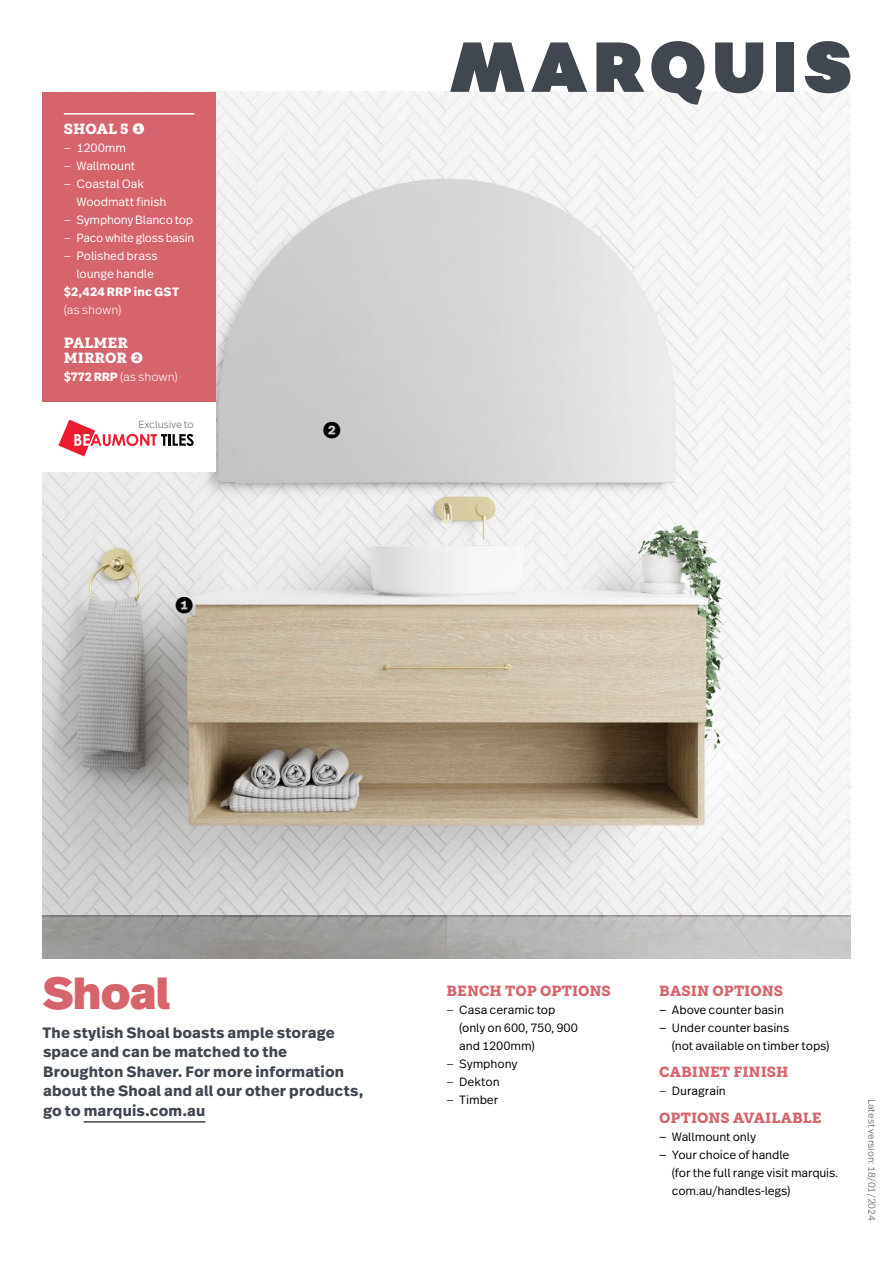
<style>
.page{position:relative;width:893px;height:1263px;background:#fff}
.page>*{position:absolute;margin:0;border:0;box-sizing:border-box;transform-origin:0 0}
.t1{font:900 45px "Real Text Pro";letter-spacing:-.015em;color:#d6646c}
.t2{font:700 22.5px "Real Text Pro";color:#000}
.t3{font:700 15px/19.5px "Real Text Pro";letter-spacing:.01em;color:#40474f}
.t4{font:900 15px "Weekly Pro";letter-spacing:.005em;color:#d6646c}
.t5{font:900 15px/15px "Weekly Pro";letter-spacing:.005em;color:#fff}
.t6{font:300 12px/18px "Real Text Pro";letter-spacing:-.01em;color:#000}
.t7{font:300 12px/18px "Real Text Pro";letter-spacing:-.01em;color:#fff}
.t8{font:300 12px "Real Text Pro";letter-spacing:-.005em;color:#fff}
.t9{font:700 12px "Real Text Pro";letter-spacing:.015em;color:#fff}
.t10{font:300 10.35px "Real Text Pro";letter-spacing:-.015em;color:#5d636a}
.t11{font:300 9.75px "Real Text Pro";letter-spacing:-.01em;color:#4d4d4f}
.s1{font-family:"Real Text Pro";font-weight:700}
.s2{font-style:inherit}
.s3{font-weight:700}
</style>
<div class="page">
<hr style="left:84px;top:1121px;width:121px;height:2px;background:#40474f">
<img style="left:43px;top:92px;width:807px;height:866px">
<div style="left:43px;top:92px;width:173px;height:310px;background:#d6646c"></div>
<hr style="left:64px;top:113px;width:130px;height:2px;background:#fff">
<svg style="left:450px;top:42px;width:75px;height:50px"></svg>
<svg style="left:531px;top:42px;width:56px;height:50px"></svg>
<svg style="left:596px;top:42px;width:48px;height:50px"></svg>
<svg style="left:715px;top:42px;width:48px;height:51px"></svg>
<div style="left:777px;top:42px;width:17px;height:50px;background:#40474f"></div>
<svg style="left:805px;top:41px;width:45px;height:52px"></svg>
<svg style="left:651px;top:41px;width:53px;height:64px"></svg>
<div style="left:43px;top:402px;width:173px;height:69px;background:#fff"></div>
<svg style="left:58px;top:420px;width:136px;height:36px"></svg>
<p class="t5" style="left:64px;top:121px;width:83px">SHOAL 5 <span class="s1">❶</span></p>
<p class="t7" style="left:64px;top:138px;width:64px"><span class="s2">—</span> 1200mm</p>
<p class="t7" style="left:64px;top:156px;width:73px"><span class="s2">—</span> Wallmount</p>
<p class="t7" style="left:77px;top:174px;width:92px;text-indent:-13px"><span class="s2">—</span> Coastal Oak<br>Woodmatt finish</p>
<p class="t7" style="left:64px;top:210px;width:131px"><span class="s2">—</span> Symphony Blanco top</p>
<p class="t7" style="left:64px;top:228px;width:132px"><span class="s2">—</span> Paco white gloss basin</p>
<p class="t7" style="left:77px;top:246px;width:83px;text-indent:-13px"><span class="s2">—</span> Polished brass lounge handle</p>
<p class="t9" style="left:64px;top:283px;width:117px">$2,424 RRP inc GST</p>
<p class="t8" style="left:64px;top:301px;width:59px">(as shown)</p>
<p class="t5" style="left:64px;top:335px;width:82px">PALMER<br>MIRROR <span class="s1">❷</span></p>
<p class="t8" style="left:64px;top:368px;width:116px"><span class="s3">$772 RRP</span> (as shown)</p>
<p class="t10" style="left:138px;top:417px;width:57px">Exclusive to</p>
<h2 class="t2" style="left:174px;top:589px;width:22px">❶</h2>
<h2 class="t2" style="left:322px;top:414px;width:22px">❷</h2>
<h1 class="t1" style="left:43px;top:959px;width:129px">Shoal</h1>
<p class="t3" style="left:43px;top:1022px;width:322px">The stylish Shoal boasts ample storage space and can be matched to the Broughton Shaver. For more information about the Shoal and all our other products, go to marquis.com.au</p>
<p class="t4" style="left:446px;top:981px;width:166px">BENCH TOP OPTIONS</p>
<p class="t6" style="left:459px;top:1000px;width:120px;text-indent:-13px"><span class="s2">—</span> Casa ceramic top (only on 600, 750, 900 and 1200mm)</p>
<p class="t6" style="left:446px;top:1054px;width:73px"><span class="s2">—</span> Symphony</p>
<p class="t6" style="left:446px;top:1072px;width:55px"><span class="s2">—</span> Dekton</p>
<p class="t6" style="left:446px;top:1090px;width:53px"><span class="s2">—</span> Timber</p>
<p class="t4" style="left:659px;top:981px;width:125px">BASIN OPTIONS</p>
<p class="t6" style="left:659px;top:1000px;width:126px">— Above counter basin</p>
<p class="t6" style="left:672px;top:1018px;width:159px;text-indent:-13px">— Under counter basins<br>(not available on timber tops)</p>
<p class="t4" style="left:659px;top:1063px;width:131px">CABINET FINISH</p>
<p class="t6" style="left:659px;top:1082px;width:68px"><span class="s2">—</span> Duragrain</p>
<p class="t4" style="left:659px;top:1109px;width:164px">OPTIONS AVAILABLE</p>
<p class="t6" style="left:659px;top:1127px;width:98px">— Wallmount only</p>
<p class="t6" style="left:672px;top:1145px;width:168px;text-indent:-13px">— Your choice of handle<br>(for the full range visit marquis. com.au/handles-legs)</p>
<p class="t11" style="left:879px;top:1099px;width:123px;rotate:90deg">Latest version: 18/01/2024</p>
</div>
